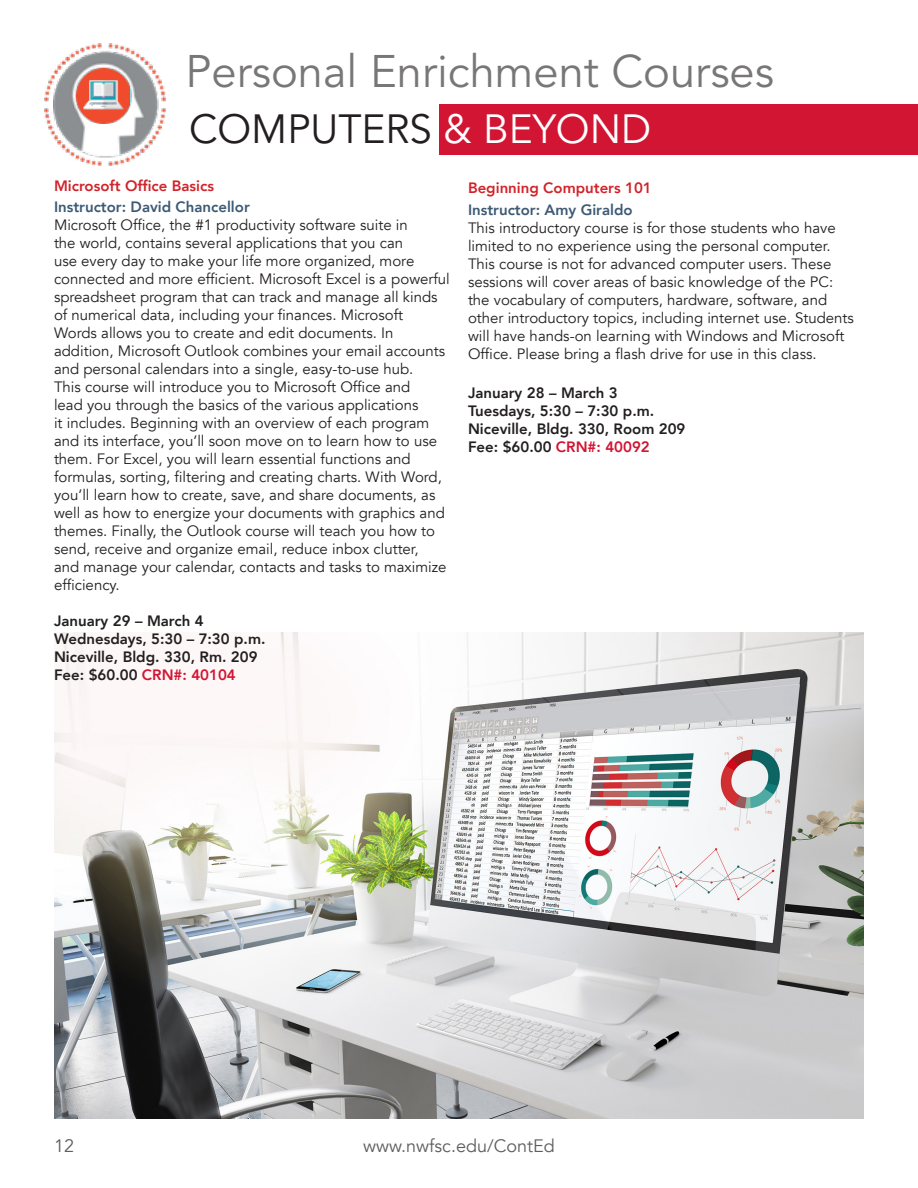
<style>
.page{position:relative;width:918px;height:1188px;background:#fff}
.page>*{position:absolute;margin:0;border:0;box-sizing:border-box;transform-origin:0 0}
.t1{font:45.3px "Avenir LT Std";color:#787677}
.t2{font:40.5px "Avenir LT Std";color:#231f20}
.t3{font:18px "Avenir";color:#5f5e5e}
.t4{font:15px/18px "Avenir";color:#231f20}
.t5{font:800 15px/18px "Avenir";color:#231f20}
.t6{font:800 15px "Avenir";color:#3d5a75}
.t7{font:800 15px "Avenir";color:#d1232a}
.s1{color:#fff}
.s2{color:#d21533}
</style>
<div class="page">
<img style="left:54px;top:633px;width:810px;height:486px">
<div style="left:440px;top:104px;width:478px;height:50px;background:#d21533"></div>
<img style="left:44px;top:43px;width:122px;height:123px">
<img style="left:75px;top:67px;width:57px;height:57px">
<img style="left:77px;top:69px;width:53px;height:54px">
<h1 class="t1" style="left:186px;top:45px;width:590px">Personal Enrichment Courses</h1>
<h2 class="t2" style="left:189px;top:106px;width:464px">COMPUTERS <span class="s1">&amp; BEYOND</span></h2>
<p class="t7" style="left:54px;top:174px;width:162px">Microsoft Office Basics</p>
<p class="t6" style="left:54px;top:196px;width:197px">Instructor: David Chancellor</p>
<p class="t4" style="left:54px;top:217px;width:397px">Microsoft Office, the #1 productivity software suite in<br>the world, contains several applications that you can<br>use every day to make your life more organized, more connected and more efficient. Microsoft Excel is a powerful spreadsheet program that can track and manage all kinds of numerical data, including your finances. Microsoft Words allows you to create and edit documents. In addition, Microsoft Outlook combines your email accounts and personal calendars into a single, easy-to-use hub.<br>This course will introduce you to Microsoft Office and<br>lead you through the basics of the various applications<br>it includes. Beginning with an overview of each program and its interface, you’ll soon move on to learn how to use them. For Excel, you will learn essential functions and formulas, sorting, filtering and creating charts. With Word, you’ll learn how to create, save, and share documents, as well as how to energize your documents with graphics and themes. Finally, the Outlook course will teach you how to send, receive and organize email, reduce inbox clutter,<br>and manage your calendar, contacts and tasks to maximize efficiency.</p>
<p class="t5" style="left:54px;top:612px;width:213px">January 29 – March 4<br>Wednesdays, 5:30 – 7:30 p.m.<br>Niceville, Bldg. 330, Rm. 209<br>Fee: $60.00 <span class="s2">CRN#: 40104</span></p>
<p class="t7" style="left:468px;top:176px;width:185px">Beginning Computers 101</p>
<p class="t6" style="left:468px;top:198px;width:166px">Instructor: Amy Giraldo</p>
<p class="t4" style="left:468px;top:219px;width:387px">This introductory course is for those students who have limited to no experience using the personal computer.<br>This course is not for advanced computer users. These sessions will cover areas of basic knowledge of the PC: the vocabulary of computers, hardware, software, and other introductory topics, including internet use. Students will have hands-on learning with Windows and Microsoft Office. Please bring a flash drive for use in this class.</p>
<p class="t5" style="left:468px;top:384px;width:219px">January 28 – March 3<br>Tuesdays, 5:30 – 7:30 p.m.<br>Niceville, Bldg. 330, Room 209<br>Fee: $60.00 <span class="s2">CRN#: 40092</span></p>
<p class="t3" style="left:54px;top:1135px;width:22px">12</p>
<p class="t3" style="left:363px;top:1135px;width:193px">www.nwfsc.edu/ContEd</p>
</div>
